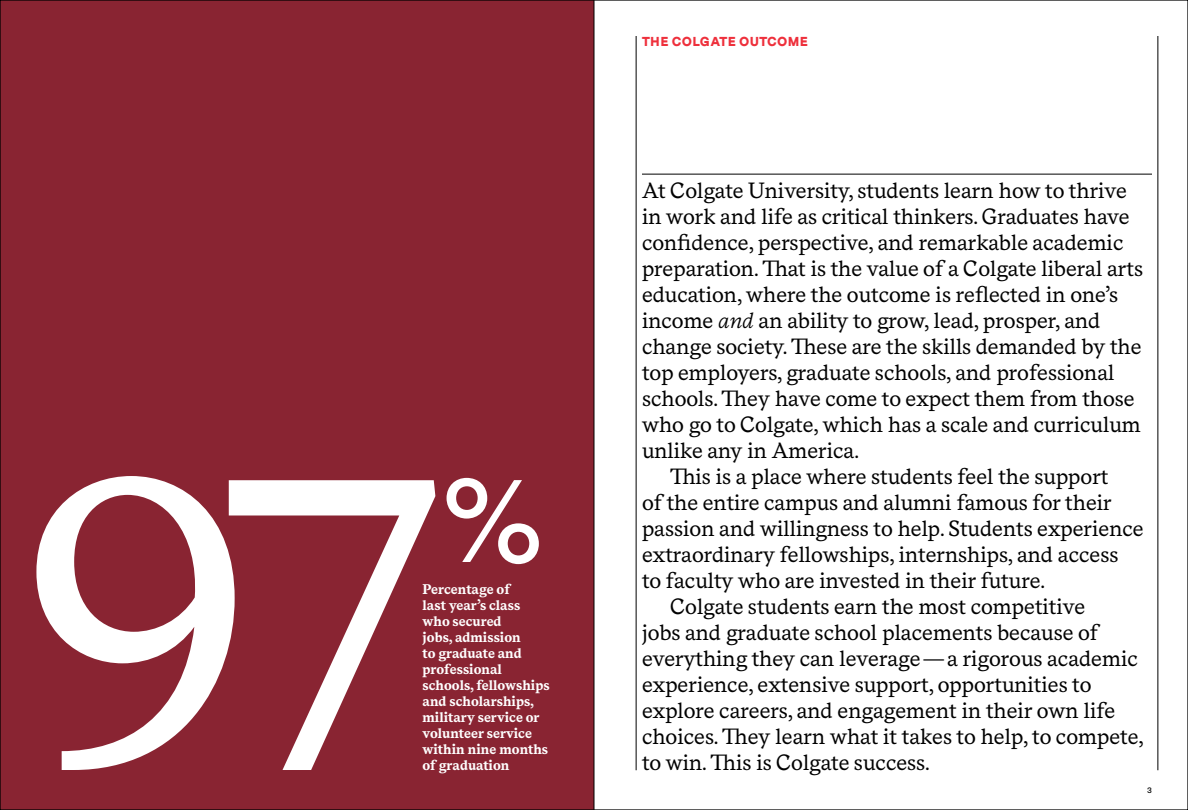
<style>
.page{position:relative;width:1188px;height:810px;background:#fff}
.page>*{position:absolute;margin:0;border:0;box-sizing:border-box;transform-origin:0 0}
.t1{font:420px "Messina Serif";color:#fff}
.t2{font:600 117px "Messina Serif";color:#fff}
.t3{font:22px/26px "Messina Serif";color:#000}
.t4{font:700 14px/16px "Messina Serif";color:#fff}
.t5{font:900 13px "Messina Sans";letter-spacing:.03em;color:#ee303c}
.t6{font:600 8px "Messina Sans";color:#000}
.s1{font-style:italic}
</style>
<div class="page">
<hr style="left:1158px;top:36px;width:1px;height:734px;background:#000">
<hr style="left:636px;top:36px;width:1px;height:734px;background:#000">
<hr style="left:642px;top:174px;width:510px;height:1px;background:#000">
<div style="left:0;top:0;width:594px;height:810px;background:#892432"></div>
<hr style="left:594px;top:0;width:1px;height:810px;background:#000">
<p class="t1" style="left:15px;top:373px;width:426px">97</p>
<p class="t2" style="left:442px;top:451px;width:103px">%</p>
<p class="t4" style="left:422px;top:582px;width:99px">Percentage of last year’s class</p>
<p class="t4" style="left:422px;top:614px;width:129px">who secured<br>jobs, admission<br>to graduate and professional schools, fellowships and scholarships, military service or volunteer service within nine months of graduation</p>
<h2 class="t5" style="left:642px;top:33px;width:167px">THE COLGATE OUTCOME</h2>
<p class="t3" style="left:642px;top:179px;width:503px">At Colgate University, students learn how to thrive in work and life as critical thinkers. Graduates have confidence, perspective, and remarkable academic preparation. That is the value of a Colgate liberal arts education, where the outcome is reflected in one’s income <span class="s1">and</span> an ability to grow, lead, prosper, and change society. These are the skills demanded by the top employers, graduate schools, and professional schools. They have come to expect them from those who go to Colgate, which has a scale and curriculum unlike any in America.</p>
<p class="t3" style="left:642px;top:465px;width:503px;text-indent:28px">This is a place where students feel the support<br>of the entire campus and alumni famous for their passion and willingness to help. Students experience extraordinary fellowships, internships, and access<br>to faculty who are invested in their future.</p>
<p class="t3" style="left:642px;top:595px;width:503px;text-indent:28px">Colgate students earn the most competitive<br>jobs and graduate school placements because of everything they can leverage—a rigorous academic experience, extensive support, opportunities to explore careers, and engagement in their own life choices. They learn what it takes to help, to compete, to win. This is Colgate success.</p>
<p class="t6" style="left:1147px;top:785px;width:6px">3</p>
</div>
